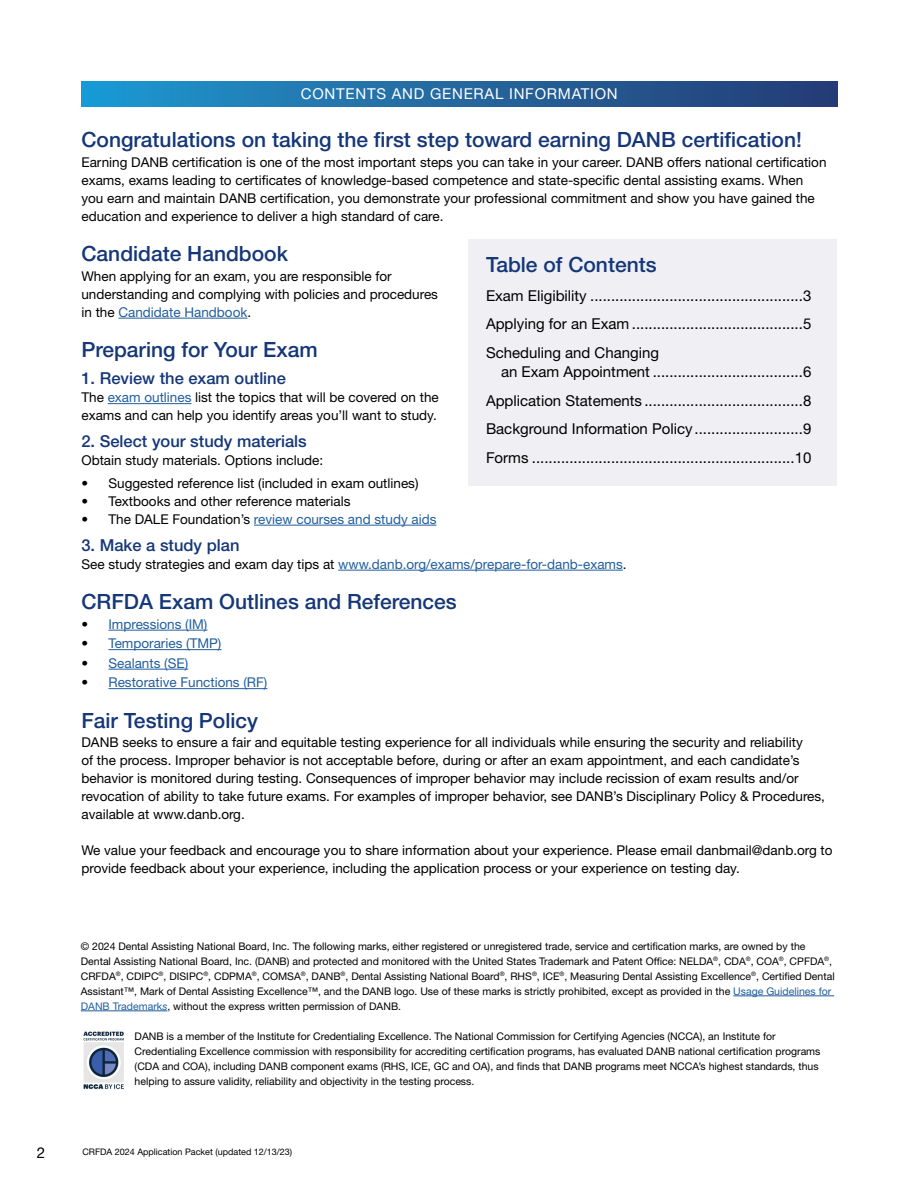
<style>
.page{position:relative;width:918px;height:1188px;background:#fff}
.page>*{position:absolute;margin:0;border:0;box-sizing:border-box;transform-origin:0 0}
.t1{font:500 21px "Helvetica Neue LT Std";color:#153778}
.t2{font:500 16.5px "Helvetica Neue LT Std";color:#153778}
.t3{font:15px/28.5px "Helvetica Neue LT Std";color:#000;text-align:justify}
.t4{font:15px "Helvetica Neue LT Std";letter-spacing:.05em;color:#fff}
.t5{font:13.5px/18px "Helvetica Neue LT Std";color:#000}
.t6{font:13.5px "Helvetica Neue LT Std";color:#215e9e}
.t7{font:10.5px/15px "Helvetica Neue LT Std";color:#000}
.t8{font:9px "Helvetica Neue LT Std";color:#000}
.s1{color:#215e9e}
.s2{color:#000}
.s3{font-style:italic;color:#215e9e}
</style>
<div class="page">
<div style="left:81px;top:81px;width:757px;height:25px;background:linear-gradient(to right,#1f98cf,#263a72)"></div>
<div style="left:468px;top:239px;width:369px;height:247px;background:#efeff4"></div>
<hr style="left:733px;top:996px;width:101px;height:1px;background:#215e9e">
<hr style="left:81px;top:1011px;width:86px;height:1px;background:#215e9e">
<img style="left:83px;top:1031px;width:41px;height:59px">
<hr style="left:118px;top:318px;width:129px;height:1px;background:#215e9e">
<hr style="left:108px;top:403px;width:83px;height:1px;background:#215e9e">
<hr style="left:254px;top:525px;width:183px;height:1px;background:#215e9e">
<hr style="left:338px;top:570px;width:285px;height:1px;background:#215e9e">
<hr style="left:108px;top:630px;width:99px;height:1px;background:#215e9e">
<hr style="left:108px;top:649px;width:113px;height:1px;background:#215e9e">
<hr style="left:108px;top:669px;width:80px;height:1px;background:#215e9e">
<hr style="left:108px;top:688px;width:159px;height:1px;background:#215e9e">
<p class="t4" style="left:301px;top:85px;width:318px">CONTENTS AND GENERAL INFORMATION</p>
<h1 class="t1" style="left:81px;top:127px;width:722px">Congratulations on taking the first step toward earning DANB certification!</h1>
<p class="t5" style="left:81px;top:153px;width:747px">Earning DANB certification is one of the most important steps you can take in your career. DANB offers national certification exams, exams leading to certificates of knowledge-based competence and state-specific dental assisting exams. When you earn and maintain DANB certification, you demonstrate your professional commitment and show you have gained the education and experience to deliver a high standard of care.</p>
<h1 class="t1" style="left:81px;top:241px;width:208px">Candidate Handbook</h1>
<p class="t5" style="left:81px;top:267px;width:358px">When applying for an exam, you are responsible for understanding and complying with policies and procedures in the <span class="s1">Candidate Handbook</span>.</p>
<h1 class="t1" style="left:81px;top:337px;width:238px">Preparing for Your Exam</h1>
<p class="t2" style="left:81px;top:369px;width:206px">1. Review the exam outline</p>
<p class="t5" style="left:81px;top:388px;width:359px">The <span class="s1">exam outlines</span> list the topics that will be covered on the exams and can help you identify areas you’ll want to study.</p>
<p class="t2" style="left:81px;top:432px;width:227px">2. Select your study materials</p>
<p class="t5" style="left:81px;top:451px;width:243px">Obtain study materials. Options include:</p>
<p class="t5" style="left:81px;top:474px;width:339px">• Suggested reference list (included in exam outlines)</p>
<p class="t5" style="left:81px;top:492px;width:271px">• Textbooks and other reference materials</p>
<p class="t6" style="left:81px;top:511px;width:357px"><span class="s2">• The DALE Foundation’s</span> review courses and study aids</p>
<p class="t2" style="left:81px;top:535px;width:160px">3. Make a study plan</p>
<p class="t6" style="left:81px;top:556px;width:547px"><span class="s2">See study strategies and exam day tips at</span> www.danb.org/exams/prepare-for-danb-exams<span class="s2">.</span></p>
<h1 class="t1" style="left:81px;top:589px;width:377px">CRFDA Exam Outlines and References</h1>
<p class="t6" style="left:81px;top:616px;width:128px"><span class="s2">•</span> Impressions (IM)</p>
<p class="t6" style="left:81px;top:635px;width:142px"><span class="s2">•</span> Temporaries (TMP)</p>
<p class="t6" style="left:81px;top:655px;width:108px"><span class="s2">•</span> Sealants (SE)</p>
<p class="t6" style="left:81px;top:674px;width:188px"><span class="s2">•</span> Restorative Functions (RF)</p>
<h1 class="t1" style="left:81px;top:708px;width:178px">Fair Testing Policy</h1>
<p class="t5" style="left:81px;top:733px;width:745px">DANB seeks to ensure a fair and equitable testing experience for all individuals while ensuring the security and reliability<br>of the process. Improper behavior is not acceptable before, during or after an exam appointment, and each candidate’s behavior is monitored during testing. Consequences of improper behavior may include recission of exam results and/or revocation of ability to take future exams. For examples of improper behavior, see DANB’s Disciplinary Policy &amp; Procedures, available at www.danb.org.</p>
<p class="t5" style="left:81px;top:841px;width:753px">We value your feedback and encourage you to share information about your experience. Please email danbmail@danb.org to provide feedback about your experience, including the application process or your experience on testing day.</p>
<h1 class="t1" style="left:486px;top:252px;width:172px">Table of Contents</h1>
<p class="t3" style="left:486px;top:281px;width:327px">Exam Eligibility ...................................................3<br>Applying for an Exam .........................................5<br>Scheduling and Changing</p>
<p class="t3" style="left:486px;top:358px;width:327px;text-indent:15px">an Exam Appointment ....................................6<br>Application Statements ......................................8<br>Background Information Policy..........................9<br>Forms ...............................................................10</p>
<p class="t7" style="left:81px;top:938px;width:755px">© 2024 Dental Assisting National Board, Inc. The following marks, either registered or unregistered trade, service and certification marks, are owned by the Dental Assisting National Board, Inc. (DANB) and protected and monitored with the United States Trademark and Patent Office: NELDA<sup>®</sup>, CDA<sup>®</sup>, COA<sup>®</sup>, CPFDA<sup>®</sup>, CRFDA<sup>®</sup>, CDIPC<sup>®</sup>, DISIPC<sup>®</sup>, CDPMA<sup>®</sup>, COMSA<sup>®</sup>, DANB<sup>®</sup>, Dental Assisting National Board<sup>®</sup>, RHS<sup>®</sup>, ICE<sup>®</sup>, Measuring Dental Assisting Excellence<sup>®</sup>, Certified Dental Assistant™, Mark of Dental Assisting Excellence™, and the DANB logo. Use of these marks is strictly prohibited, except as provided in the <span class="s1">Usage Guidelines for DANB Trademark</span><span class="s3">s</span>, without the express written permission of DANB.</p>
<p class="t7" style="left:135px;top:1028px;width:687px">DANB is a member of the Institute for Credentialing Excellence. The National Commission for Certifying Agencies (NCCA), an Institute for Credentialing Excellence commission with responsibility for accrediting certification programs, has evaluated DANB national certification programs (CDA and COA), including DANB component exams (RHS, ICE, GC and OA), and finds that DANB programs meet NCCA’s highest standards, thus helping to assure validity, reliability and objectivity in the testing process.</p>
<p class="t3" style="left:37px;top:1138px;width:10px">2</p>
<p class="t8" style="left:82px;top:1146px;width:211px">CRFDA 2024 Application Packet (updated 12/13/23)</p>
</div>
